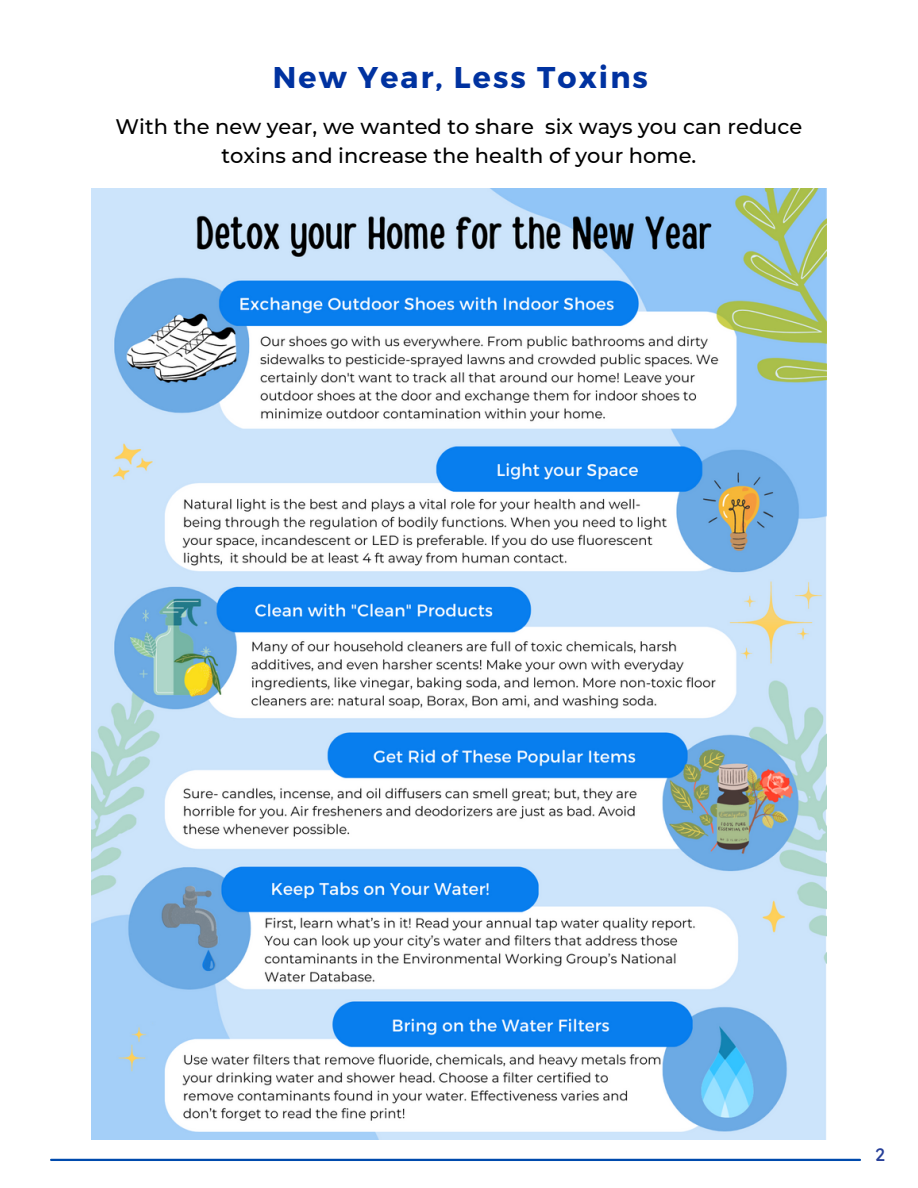
<style>
.page{position:relative;width:918px;height:1188px;background:#fff}
.page>*{position:absolute;margin:0;border:0;box-sizing:border-box;transform-origin:0 0}
.t1{font:700 30px "Montserrat";letter-spacing:.07em;color:#0032a0}
.t2{font:500 21px/29px "Montserrat";color:#000;text-align:center}
.t3{font:18px "Lexend Deca";color:#274099}
</style>
<div class="page">
<hr style="left:51px;top:1159px;width:809px;height:2px;background:#004aad">
<img style="left:92px;top:189px;width:734px;height:950px">
<h1 class="t1" style="left:273px;top:57px;width:377px">New Year, Less Toxins</h1>
<p class="t2" style="left:116px;top:112px;width:688px">With the new year, we wanted to share six ways you can reduce toxins and increase the health of your home.</p>
<p class="t3" style="left:875px;top:1143px;width:11px">2</p>
</div>
